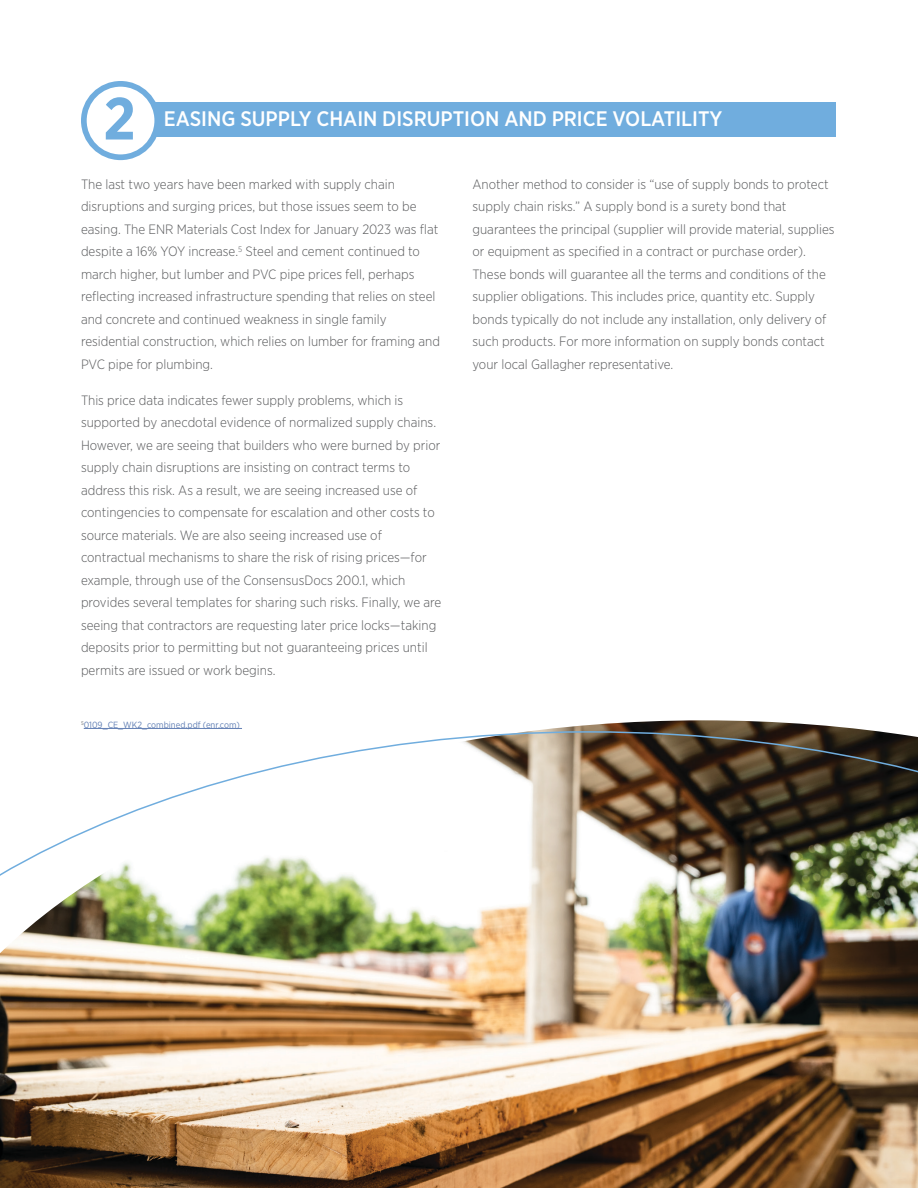
<style>
.page{position:relative;width:918px;height:1188px;background:#fff}
.page>*{position:absolute;margin:0;border:0;box-sizing:border-box;transform-origin:0 0}
.t1{font:700 59.55px "Gotham Narrow";color:#70adde}
.t2{font:500 21px "Gotham Narrow";color:#fff}
.t3{font:300 13.5px/22.5px "Gotham Narrow";color:#58595b}
.t4{font:9px "Gotham Narrow";color:#6280b5}
</style>
<div class="page">
<img style="left:83px;top:720px;width:792px;height:11px">
<img style="left:0;top:731px;width:918px;height:457px">
<div style="left:124px;top:102px;width:712px;height:35px;background:#70adde"></div>
<div style="left:84px;top:84px;width:73px;height:73px;background:#fff;border-radius:50%"></div>
<div style="left:81px;top:81px;width:79px;height:79px;border:6px solid #70adde;border-radius:50%"></div>
<hr style="left:84px;top:728px;width:158px;height:1px;background:#6280b5">
<h1 class="t1" style="left:103px;top:80px;width:34px">2</h1>
<h2 class="t2" style="left:164px;top:105px;width:560px">EASING SUPPLY CHAIN DISRUPTION AND PRICE VOLATILITY</h2>
<p class="t3" style="left:81px;top:172px;width:361px">The last two years have been marked with supply chain disruptions and surging prices, but those issues seem to be easing. The ENR Materials Cost Index for January 2023 was flat despite a 16% YOY increase.<sup>5</sup> Steel and cement continued to march higher, but lumber and PVC pipe prices fell, perhaps reflecting increased infrastructure spending that relies on steel and concrete and continued weakness in single family residential construction, which relies on lumber for framing and PVC pipe for plumbing.</p>
<p class="t3" style="left:81px;top:388px;width:362px">This price data indicates fewer supply problems, which is supported by anecdotal evidence of normalized supply chains.<br>However, we are seeing that builders who were burned by prior supply chain disruptions are insisting on contract terms to address this risk. As a result, we are seeing increased use of contingencies to compensate for escalation and other costs to source materials. We are also seeing increased use of contractual mechanisms to share the risk of rising prices—for example, through use of the ConsensusDocs 200.1, which provides several templates for sharing such risks. Finally, we are seeing that contractors are requesting later price locks—taking deposits prior to permitting but not guaranteeing prices until permits are issued or work begins.</p>
<p class="t4" style="left:81px;top:719px;width:160px"><sup>5</sup>0109_CE_WK2_combined.pdf (enr.com)</p>
<p class="t3" style="left:472px;top:172px;width:364px">Another method to consider is “use of supply bonds to protect supply chain risks.” A supply bond is a surety bond that guarantees the principal (supplier will provide material, supplies or equipment as specified in a contract or purchase order).<br>These bonds will guarantee all the terms and conditions of the supplier obligations. This includes price, quantity etc. Supply bonds typically do not include any installation, only delivery of such products. For more information on supply bonds contact your local Gallagher representative.</p>
</div>
